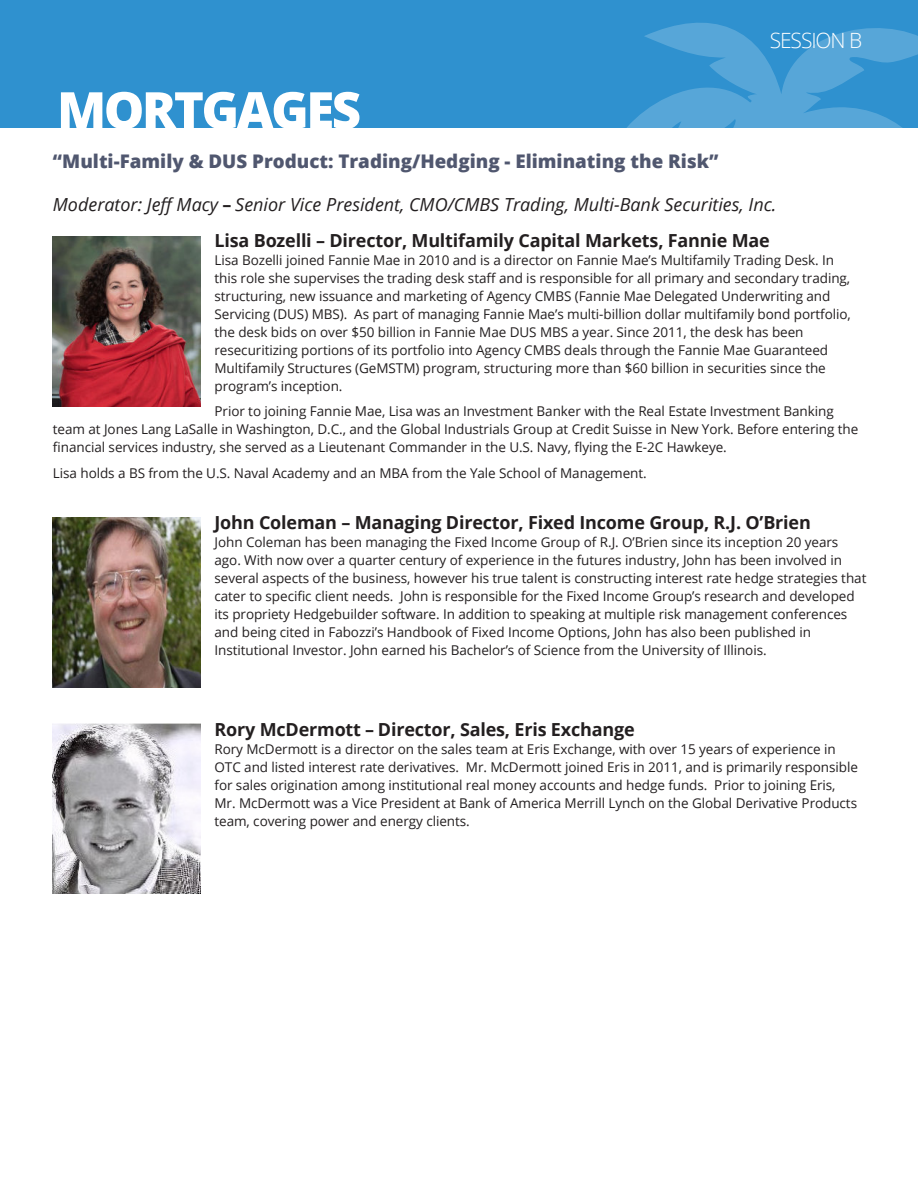
<style>
.page{position:relative;width:918px;height:1188px;background:#fff}
.page>*{position:absolute;margin:0;border:0;box-sizing:border-box;transform-origin:0 0}
.t1{font:800 51px "Open Sans";letter-spacing:-.05em;color:#fff}
.t2{font:300 21px "Open Sans";letter-spacing:-.05em;color:#fff}
.t3{font:800 18.75px "Open Sans";color:#50576f}
.t4{font:italic 18px/36px "Open Sans";color:#231f20}
.t5{font:700 18px "Open Sans";letter-spacing:-.01em;color:#231f20}
.t6{font:13.5px/18px "Open Sans";letter-spacing:-.005em;color:#231f20}
.s1{font-weight:700;font-style:normal}
</style>
<div class="page">
<div style="left:0;top:0;width:918px;height:127px;background:#2f91cf"></div>
<svg style="left:601px;top:22px;width:317px;height:106px"></svg>
<svg style="left:824px;top:104px;width:63px;height:24px"></svg>
<img style="left:52px;top:237px;width:149px;height:170px">
<img style="left:52px;top:517px;width:149px;height:171px">
<img style="left:52px;top:723px;width:149px;height:170px">
<h2 class="t2" style="left:770px;top:28px;width:94px">SESSION B</h2>
<h1 class="t1" style="left:57px;top:89px;width:306px">MORTGAGES</h1>
<h3 class="t3" style="left:53px;top:154px;width:667px">“Multi-Family &amp; DUS Product: Trading/Hedging - Eliminating the Risk”</h3>
<h3 class="t4" style="left:215px;top:186px;width:564px;text-indent:-162px">Moderator: Jeff Macy <span class="s1">–</span> Senior Vice President, CMO/CMBS Trading, Multi-Bank Securities, Inc.<br><span class="s1">Lisa Bozelli – Director, Multifamily Capital Markets, Fannie Mae</span></h3>
<p class="t6" style="left:215px;top:252px;width:638px">Lisa Bozelli joined Fannie Mae in 2010 and is a director on Fannie Mae’s Multifamily Trading Desk. In this role she supervises the trading desk staff and is responsible for all primary and secondary trading, structuring, new issuance and marketing of Agency CMBS (Fannie Mae Delegated Underwriting and Servicing (DUS) MBS). As part of managing Fannie Mae’s multi-billion dollar multifamily bond portfolio, the desk bids on over $50 billion in Fannie Mae DUS MBS a year. Since 2011, the desk has been resecuritizing portions of its portfolio into Agency CMBS deals through the Fannie Mae Guaranteed Multifamily Structures (GeMSTM) program, structuring more than $60 billion in securities since the program’s inception.</p>
<p class="t6" style="left:53px;top:404px;width:807px;text-indent:162px">Prior to joining Fannie Mae, Lisa was an Investment Banker with the Real Estate Investment Banking team at Jones Lang LaSalle in Washington, D.C., and the Global Industrials Group at Credit Suisse in New York. Before entering the financial services industry, she served as a Lieutenant Commander in the U.S. Navy, flying the E-2C Hawkeye.</p>
<p class="t6" style="left:53px;top:464px;width:595px">Lisa holds a BS from the U.S. Naval Academy and an MBA from the Yale School of Management.</p>
<h3 class="t5" style="left:215px;top:515px;width:598px">John Coleman – Managing Director, Fixed Income Group, R.J. O’Brien</h3>
<p class="t6" style="left:215px;top:534px;width:653px">John Coleman has been managing the Fixed Income Group of R.J. O’Brien since its inception 20 years ago. With now over a quarter century of experience in the futures industry, John has been involved in several aspects of the business, however his true talent is constructing interest rate hedge strategies that cater to specific client needs. John is responsible for the Fixed Income Group’s research and developed its propriety Hedgebuilder software. In addition to speaking at multiple risk management conferences and being cited in Fabozzi’s Handbook of Fixed Income Options, John has also been published in Institutional Investor. John earned his Bachelor’s of Science from the University of Illinois.</p>
<h3 class="t5" style="left:215px;top:722px;width:422px">Rory McDermott – Director, Sales, Eris Exchange</h3>
<p class="t6" style="left:214px;top:741px;width:645px">Rory McDermott is a director on the sales team at Eris Exchange, with over 15 years of experience in OTC and listed interest rate derivatives. Mr. McDermott joined Eris in 2011, and is primarily responsible for sales origination among institutional real money accounts and hedge funds. Prior to joining Eris, Mr. McDermott was a Vice President at Bank of America Merrill Lynch on the Global Derivative Products team, covering power and energy clients.</p>
</div>
